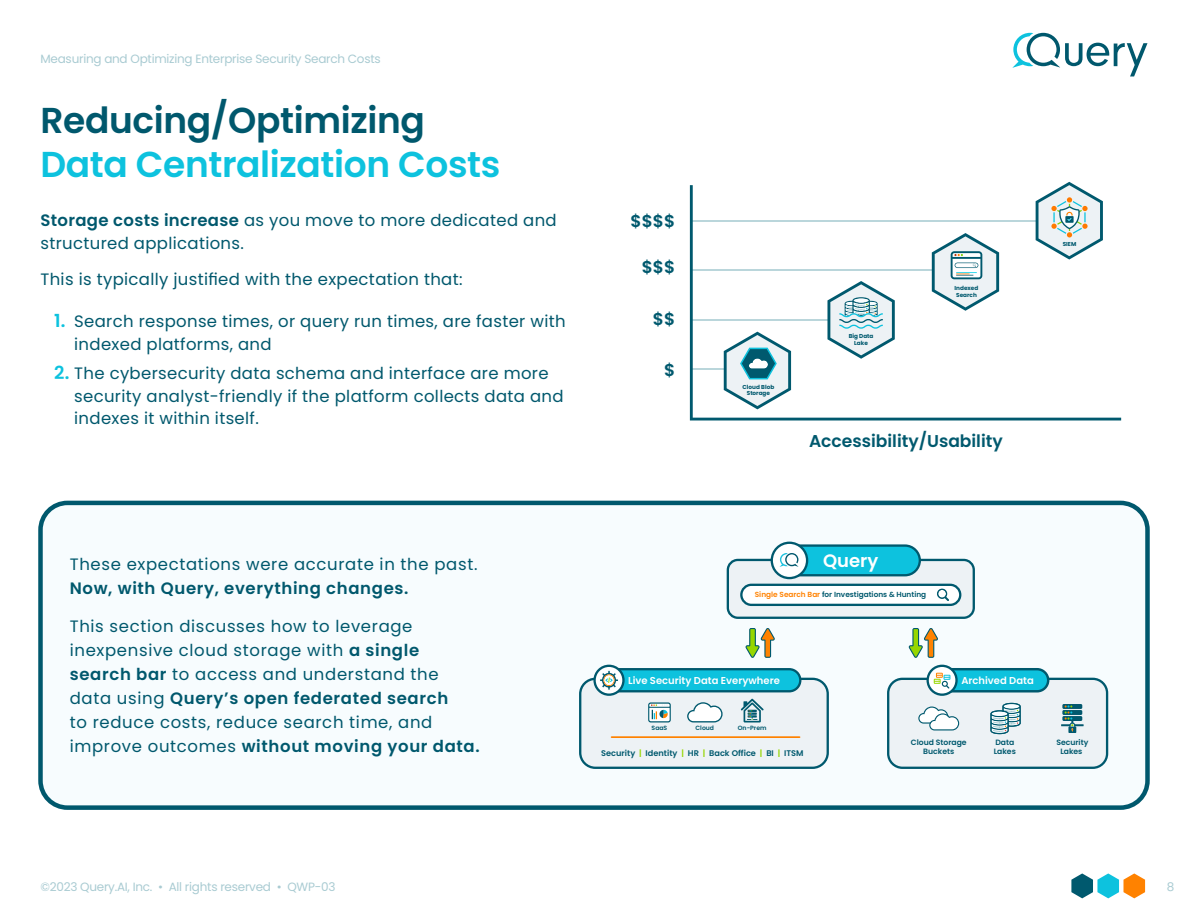
<style>
.page{position:relative;width:1188px;height:918px;background:#fff}
.page>*{position:absolute;margin:0;border:0;box-sizing:border-box;transform-origin:0 0}
.t1{font:600 36px "Poppins";letter-spacing:-.01em;color:#0dc2de}
.t2{font:600 36px "Poppins";letter-spacing:-.01em;color:#00586d}
.t3{font:600 18px "Poppins";color:#fff}
.t4{font:600 17.1px "Poppins";color:#00596e}
.t5{font:16.5px/22.5px "Poppins";letter-spacing:.02em;color:#00586d}
.t6{font:16.5px/24px "Poppins";letter-spacing:.04em;color:#00586d}
.t7{font:600 16.5px "Poppins";letter-spacing:.04em;color:#00586d}
.t8{font:12px "Poppins";letter-spacing:-.02em;color:#a9cbd2}
.t9{font:600 10.05px "Poppins";color:#fff}
.t10{font:600 8.25px "Poppins";color:#00596e}
.t11{font:600 7.65px/9.1px "Poppins";color:#00596e;text-align:center}
.t12{font:600 7.35px "Poppins";color:#00596e}
.t13{font:600 6.15px "Poppins";color:#00596e}
.t14{font:700 5.7px/6.9px "Poppins";color:#00596e;text-align:center}
.s1{font-weight:600}
.s2{font-weight:600;font-size:18px;color:#0dc2de}
.s3{color:#ff8200}
.s4{color:#96d600}
</style>
<div class="page">
<svg style="left:1012px;top:33px;width:136px;height:43px"></svg>
<svg style="left:1071px;top:873px;width:74px;height:25px"></svg>
<div style="left:41px;top:503px;width:1107px;height:305px;background:#f7fcfe;border-radius:27px"></div>
<div style="left:38px;top:501px;width:1112px;height:309px;border:5px solid #00586d;border-radius:27px"></div>
<svg style="left:690px;top:185px;width:431px;height:235px"></svg>
<svg style="left:724px;top:332px;width:67px;height:77px"></svg>
<svg style="left:1036px;top:182px;width:67px;height:78px"></svg>
<svg style="left:932px;top:233px;width:67px;height:78px"></svg>
<svg style="left:827px;top:281px;width:68px;height:78px"></svg>
<div style="left:728px;top:560px;width:246px;height:58px;background:#edf2f5;border-radius:10px"></div>
<div style="left:727px;top:559px;width:248px;height:60px;border:2px solid #00596e;border-radius:10px"></div>
<div style="left:741px;top:585px;width:219px;height:20px;background:#fff;border-radius:10px"></div>
<div style="left:740px;top:584px;width:221px;height:22px;border:2px solid #00596e;border-radius:10px"></div>
<svg style="left:937px;top:589px;width:12px;height:12px"></svg>
<div style="left:782px;top:546px;width:138px;height:29px;background:#0dc2de;border-radius:15px"></div>
<div style="left:781px;top:544px;width:140px;height:32px;border:2px solid #00596e;border-radius:15px"></div>
<svg style="left:745px;top:628px;width:30px;height:30px"></svg>
<svg style="left:909px;top:628px;width:29px;height:30px"></svg>
<div style="left:888px;top:679px;width:219px;height:89px;background:#edf2f5;border-radius:14px"></div>
<div style="left:887px;top:678px;width:221px;height:91px;border:2px solid #00596e;border-radius:14px"></div>
<div style="left:937px;top:669px;width:111px;height:22px;background:#0dc2de;border-radius:11px"></div>
<div style="left:936px;top:668px;width:113px;height:25px;border:2px solid #00596e;border-radius:11px"></div>
<svg style="left:918px;top:707px;width:41px;height:23px"></svg>
<svg style="left:990px;top:703px;width:31px;height:31px"></svg>
<svg style="left:1062px;top:704px;width:20px;height:5px"></svg>
<svg style="left:1061px;top:705px;width:23px;height:28px"></svg>
<div style="left:580px;top:679px;width:248px;height:89px;background:#edf2f5;border-radius:15px"></div>
<div style="left:579px;top:678px;width:250px;height:91px;border:2px solid #00596e;border-radius:15px"></div>
<div style="left:608px;top:669px;width:192px;height:22px;background:#0dc2de;border-radius:11px"></div>
<div style="left:606px;top:668px;width:195px;height:24px;border:2px solid #00596e;border-radius:11px"></div>
<svg style="left:687px;top:702px;width:36px;height:20px"></svg>
<svg style="left:648px;top:702px;width:23px;height:20px"></svg>
<svg style="left:741px;top:699px;width:23px;height:23px"></svg>
<hr style="left:612px;top:736px;width:188px;height:2px;background:#ff8200">
<svg style="left:595px;top:666px;width:28px;height:29px"></svg>
<div style="left:593px;top:665px;width:32px;height:31px;border:2px solid #00596e;border-radius:50%"></div>
<svg style="left:599px;top:670px;width:20px;height:21px"></svg>
<svg style="left:928px;top:666px;width:29px;height:29px"></svg>
<div style="left:927px;top:665px;width:31px;height:31px;border:2px solid #00596e;border-radius:50%"></div>
<div style="left:772px;top:543px;width:35px;height:35px;background:#fff;border-radius:50%"></div>
<div style="left:771px;top:542px;width:37px;height:37px;border:2px solid #00596e;border-radius:50%"></div>
<svg style="left:780px;top:553px;width:19px;height:14px"></svg>
<svg style="left:934px;top:673px;width:16px;height:16px"></svg>
<p class="t8" style="left:40px;top:53px;width:342px">Measuring and Optimizing Enterprise Security Search Costs</p>
<h1 class="t2" style="left:40px;top:99px;width:386px">Reducing/Optimizing</h1>
<h1 class="t1" style="left:40px;top:143px;width:462px">Data Centralization Costs</h1>
<p class="t5" style="left:40px;top:209px;width:518px"><span class="s1">Storage costs increase</span> as you move to more dedicated and structured applications.</p>
<p class="t5" style="left:40px;top:268px;width:424px">This is typically justified with the expectation that:</p>
<p class="t5" style="left:74px;top:311px;width:493px;text-indent:-20px"><span class="s2">1.</span> Search response times, or query run times, are faster with indexed platforms, and</p>
<p class="t5" style="left:74px;top:362px;width:491px;text-indent:-20px"><span class="s2">2.</span> The cybersecurity data schema and interface are more security analyst-friendly if the platform collects data and indexes it within itself.</p>
<p class="t4" style="left:631px;top:211px;width:46px">$$$$</p>
<p class="t4" style="left:642px;top:257px;width:35px">$$$</p>
<p class="t4" style="left:653px;top:308px;width:24px">$$</p>
<p class="t4" style="left:664px;top:360px;width:13px">$</p>
<p class="t14" style="left:743px;top:384px;width:33px">Cloud Blob<br>Storage</p>
<p class="t14" style="left:849px;top:333px;width:26px">Big Data<br>Lake</p>
<p class="t14" style="left:955px;top:285px;width:25px;text-align:left">Indexed<br>Search</p>
<p class="t4" style="left:809px;top:431px;width:195px">Accessibility/Usability</p>
<p class="t14" style="left:1063px;top:241px;width:15px">SIEM</p>
<p class="t6" style="left:70px;top:553px;width:409px">These expectations were accurate in the past.</p>
<p class="t7" style="left:70px;top:579px;width:340px">Now, with Query, everything changes.</p>
<p class="t6" style="left:70px;top:614px;width:411px">This section discusses how to leverage inexpensive cloud storage with <span class="s1">a single search bar</span> to access and understand the data using <span class="s1">Query’s open federated search<br></span>to reduce costs, reduce search time, and improve outcomes <span class="s1">without moving your data.</span></p>
<p class="t3" style="left:823px;top:550px;width:57px">Query</p>
<p class="t12" style="left:755px;top:590px;width:173px"><span class="s3">Single Search Bar</span> for Investigations &amp; Hunting</p>
<p class="t9" style="left:628px;top:674px;width:153px">Live Security Data Everywhere</p>
<p class="t13" style="left:652px;top:724px;width:17px">SaaS</p>
<p class="t13" style="left:696px;top:724px;width:20px">Cloud</p>
<p class="t13" style="left:738px;top:724px;width:30px">On-Prem</p>
<p class="t10" style="left:601px;top:748px;width:204px">Security <span class="s4">|</span> Identity <span class="s4">|</span> HR <span class="s4">|</span> Back Office <span class="s4">|</span> BI <span class="s4">|</span> ITSM</p>
<p class="t9" style="left:961px;top:674px;width:74px">Archived Data</p>
<p class="t11" style="left:911px;top:738px;width:57px">Cloud Storage<br>Buckets</p>
<p class="t11" style="left:994px;top:738px;width:24px;text-align:left">Data<br>Lakes</p>
<p class="t11" style="left:1056px;top:738px;width:33px">Security<br>Lakes</p>
<p class="t8" style="left:40px;top:882px;width:297px">©2023 Query.AI, Inc. • All rights reserved • QWP-03</p>
<p class="t8" style="left:1167px;top:880px;width:9px">8</p>
</div>
